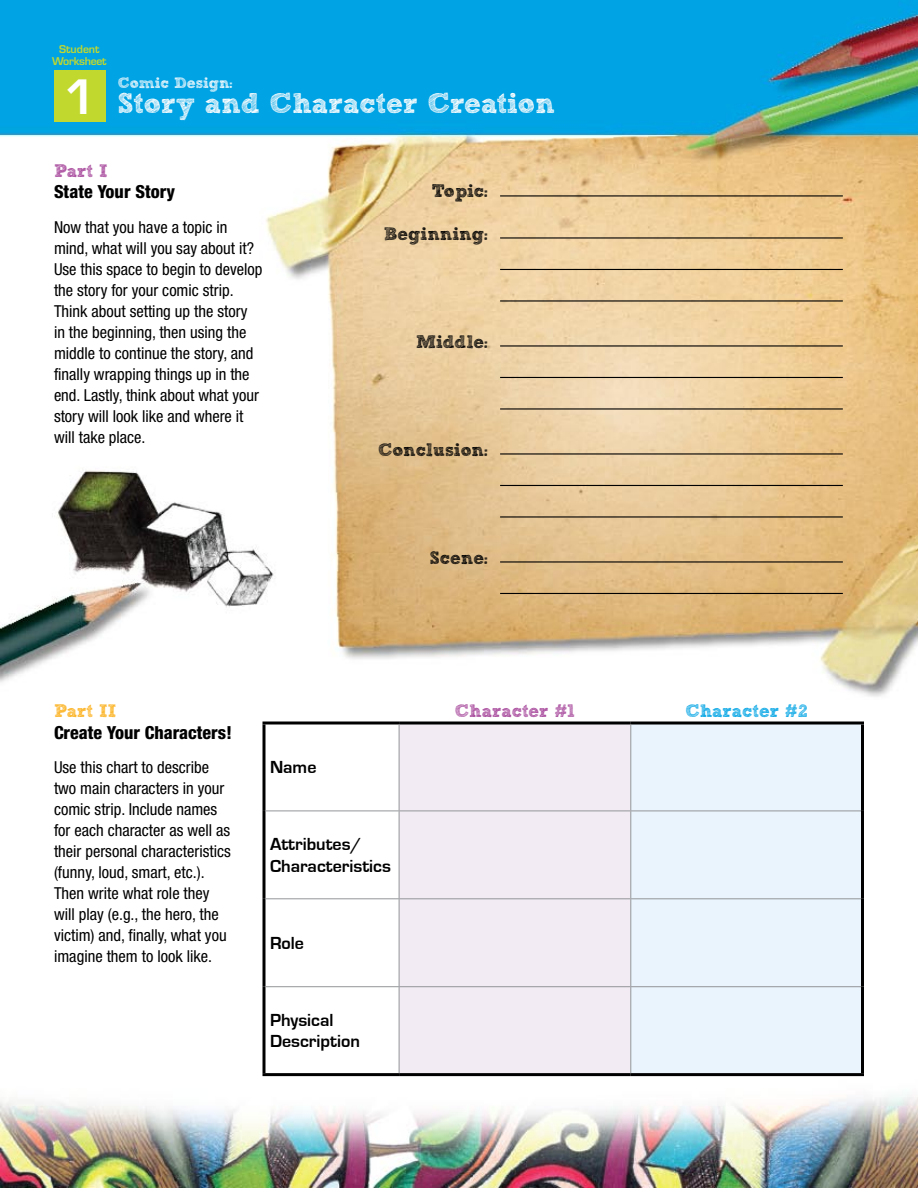
<style>
.page{position:relative;width:918px;height:1188px;background:#fff}
.page>*{position:absolute;margin:0;border:0;box-sizing:border-box;transform-origin:0 0}
.t1{font:600 46.2px "Eurostile";color:#fff}
.t2{font:700 28.5px "Sketch Block";color:#fff}
.t3{font:700 18px/21.6px "Eurostile";color:#000}
.t4{font:700 18px "Sketch Block";color:#000}
.t5{font:800 condensed 18px "Helvetica Neue";color:#000}
.t6{font:700 18px "Sketch Block";color:#a54499}
.t7{font:700 18px "Sketch Block";color:#00a4e4}
.t8{font:700 18px "Sketch Block";color:#fcaf17}
.t9{font:condensed 16.5px/21px "Helvetica Neue";color:#000}
.t10{font:700 15px "Sketch Block";color:#fff}
.t11{font:600 10.5px/12px "Eurostile";letter-spacing:-.025em;color:#c1d82f;text-align:center}
</style>
<div class="page">
<img style="left:0;top:0;width:918px;height:1188px">
<div style="left:54px;top:70px;width:52px;height:52px;background:#c1d82f"></div>
<svg style="left:266px;top:724px;width:133px;height:349px"></svg>
<div style="left:400px;top:724px;width:230px;height:349px;background:#f2ebf4"></div>
<div style="left:631px;top:724px;width:230px;height:349px;background:#e9f4fc"></div>
<hr style="left:262px;top:722px;width:137px;height:2px;background:#000">
<svg style="left:262px;top:724px;width:4px;height:87px"></svg>
<hr style="left:399px;top:722px;width:232px;height:2px;background:#000">
<hr style="left:631px;top:722px;width:233px;height:2px;background:#000">
<hr style="left:861px;top:724px;width:3px;height:87px;background:#000">
<svg style="left:262px;top:811px;width:4px;height:88px"></svg>
<hr style="left:861px;top:811px;width:3px;height:88px;background:#000">
<svg style="left:262px;top:899px;width:4px;height:88px"></svg>
<hr style="left:861px;top:899px;width:3px;height:88px;background:#000">
<svg style="left:262px;top:987px;width:4px;height:86px"></svg>
<hr style="left:861px;top:987px;width:3px;height:86px;background:#000">
<hr style="left:262px;top:1073px;width:137px;height:3px;background:#000">
<hr style="left:399px;top:1073px;width:232px;height:3px;background:#000">
<hr style="left:631px;top:1073px;width:233px;height:3px;background:#000">
<hr style="left:399px;top:724px;width:1px;height:87px;background:#939598">
<hr style="left:630px;top:724px;width:1px;height:87px;background:#939598">
<hr style="left:266px;top:811px;width:133px;height:1px;background:#939598">
<hr style="left:399px;top:811px;width:232px;height:1px;background:#939598">
<hr style="left:399px;top:811px;width:1px;height:87px;background:#939598">
<hr style="left:631px;top:811px;width:230px;height:1px;background:#939598">
<hr style="left:630px;top:811px;width:1px;height:87px;background:#939598">
<hr style="left:266px;top:898px;width:133px;height:1px;background:#939598">
<hr style="left:399px;top:898px;width:232px;height:1px;background:#939598">
<hr style="left:399px;top:899px;width:1px;height:87px;background:#939598">
<hr style="left:631px;top:898px;width:230px;height:1px;background:#939598">
<hr style="left:630px;top:899px;width:1px;height:87px;background:#939598">
<hr style="left:266px;top:986px;width:133px;height:1px;background:#939598">
<hr style="left:399px;top:986px;width:232px;height:1px;background:#939598">
<hr style="left:399px;top:987px;width:1px;height:86px;background:#939598">
<hr style="left:631px;top:986px;width:230px;height:1px;background:#939598">
<hr style="left:630px;top:987px;width:1px;height:86px;background:#939598">
<hr style="left:500px;top:195px;width:343px;height:1px;background:#000">
<hr style="left:500px;top:237px;width:343px;height:2px;background:#000">
<hr style="left:500px;top:269px;width:343px;height:1px;background:#000">
<hr style="left:500px;top:300px;width:343px;height:2px;background:#000">
<hr style="left:500px;top:345px;width:343px;height:2px;background:#000">
<hr style="left:500px;top:377px;width:343px;height:1px;background:#000">
<hr style="left:500px;top:408px;width:343px;height:2px;background:#000">
<hr style="left:500px;top:453px;width:343px;height:2px;background:#000">
<hr style="left:500px;top:485px;width:343px;height:1px;background:#000">
<hr style="left:500px;top:516px;width:343px;height:2px;background:#000">
<hr style="left:500px;top:561px;width:343px;height:2px;background:#000">
<hr style="left:500px;top:593px;width:343px;height:1px;background:#000">
<p class="t11" style="left:52px;top:43px;width:56px">Student<br>Worksheet</p>
<h1 class="t1" style="left:64px;top:68px;width:34px">1</h1>
<p class="t10" style="left:118px;top:73px;width:117px">Comic Design:</p>
<h2 class="t2" style="left:118px;top:86px;width:439px">Story and Character Creation</h2>
<p class="t6" style="left:54px;top:159px;width:55px">Part I</p>
<p class="t5" style="left:54px;top:181px;width:122px">State Your Story</p>
<p class="t9" style="left:54px;top:216px;width:210px">Now that you have a topic in mind, what will you say about it?<br>Use this space to begin to develop the story for your comic strip.<br>Think about setting up the story in the beginning, then using the middle to continue the story, and finally wrapping things up in the end. Lastly, think about what your story will look like and where it will take place.</p>
<p class="t4" style="left:432px;top:179px;width:58px">Topic:</p>
<p class="t4" style="left:384px;top:223px;width:106px">Beginning:</p>
<p class="t4" style="left:416px;top:331px;width:73px">Middle:</p>
<p class="t4" style="left:378px;top:439px;width:111px">Conclusion:</p>
<p class="t4" style="left:430px;top:547px;width:60px">Scene:</p>
<p class="t8" style="left:54px;top:700px;width:64px">Part II</p>
<p class="t5" style="left:54px;top:721px;width:180px">Create Your Characters!</p>
<p class="t9" style="left:54px;top:757px;width:178px">Use this chart to describe two main characters in your comic strip. Include names for each character as well as their personal characteristics (funny, loud, smart, etc.).<br>Then write what role they will play (e.g., the hero, the victim) and, finally, what you imagine them to look like.</p>
<p class="t3" style="left:270px;top:757px;width:48px">Name</p>
<p class="t3" style="left:270px;top:834px;width:122px">Attributes/<br>Characteristics</p>
<p class="t3" style="left:270px;top:932px;width:36px">Role</p>
<p class="t3" style="left:270px;top:1009px;width:91px">Physical<br>Description</p>
<p class="t6" style="left:455px;top:700px;width:122px">Character #1</p>
<p class="t7" style="left:685px;top:700px;width:124px">Character #2</p>
</div>
